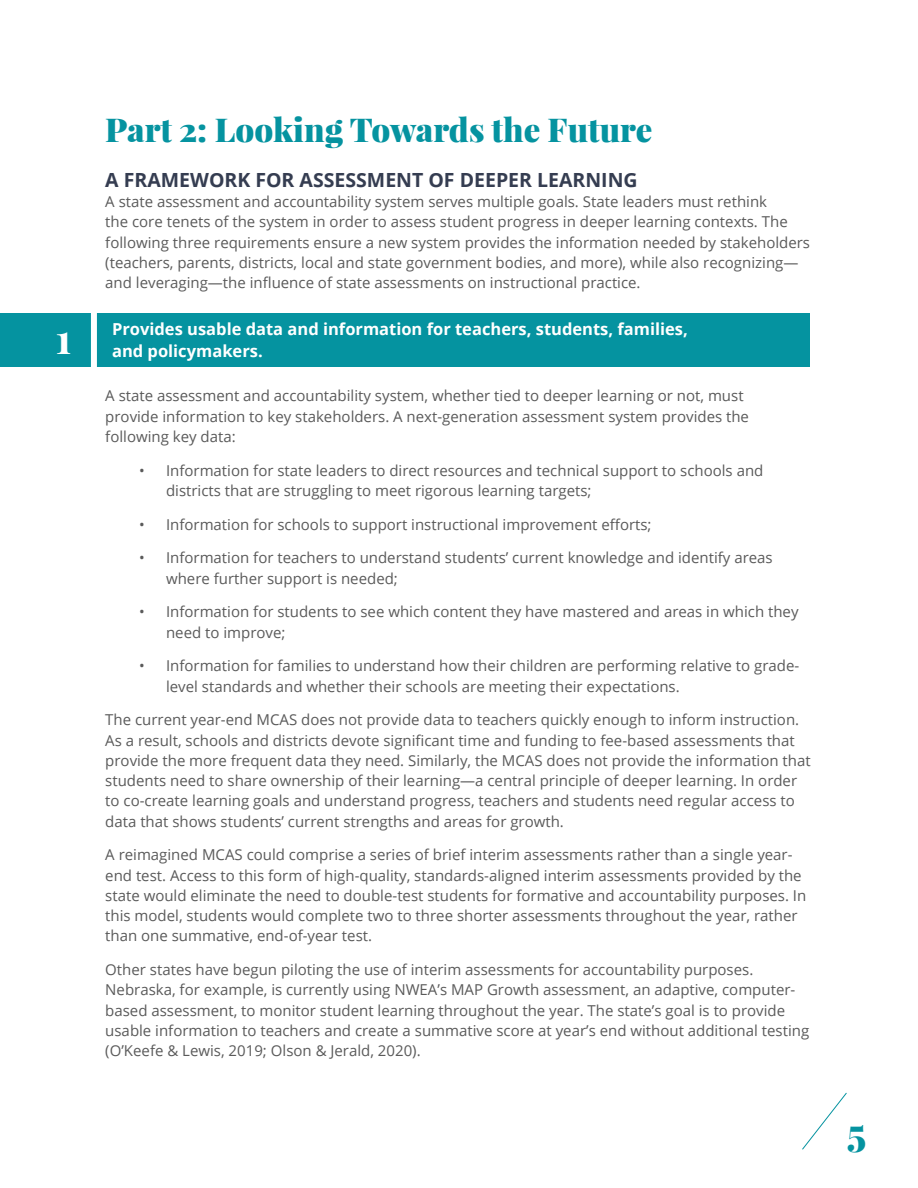
<style>
.page{position:relative;width:918px;height:1188px;background:#fff}
.page>*{position:absolute;margin:0;border:0;box-sizing:border-box;transform-origin:0 0}
.t1{font:700 42px "Playfair Display";color:#fff}
.t2{font:900 36px "Playfair Display";color:#0593a0}
.t3{font:900 33px "Playfair Display";color:#0593a0}
.t4{font:700 19.5px "Open Sans";color:#353d51}
.t5{font:700 16.5px/22.5px "Open Sans";color:#fff}
.t6{font:15px/20.2px "Open Sans";color:#5a5a5a}
</style>
<div class="page">
<div style="left:0;top:313px;width:810px;height:54px;background:#0593a0"></div>
<svg style="left:802px;top:1092px;width:45px;height:58px"></svg>
<div style="left:91px;top:311px;width:6px;height:69px;background:#fff"></div>
<h1 class="t1" style="left:55px;top:312px;width:18px">1</h1>
<h3 class="t3" style="left:105px;top:108px;width:549px">Part 2: Looking Towards the Future</h3>
<h3 class="t4" style="left:105px;top:166px;width:534px">A FRAMEWORK FOR ASSESSMENT OF DEEPER LEARNING</h3>
<p class="t6" style="left:105px;top:191px;width:706px">A state assessment and accountability system serves multiple goals. State leaders must rethink<br>the core tenets of the system in order to assess student progress in deeper learning contexts. The following three requirements ensure a new system provides the information needed by stakeholders (teachers, parents, districts, local and state government bodies, and more), while also recognizing— and leveraging—the influence of state assessments on instructional practice.</p>
<p class="t5" style="left:112px;top:317px;width:577px">Provides usable data and information for teachers, students, families, and policymakers.</p>
<p class="t6" style="left:105px;top:386px;width:645px">A state assessment and accountability system, whether tied to deeper learning or not, must provide information to key stakeholders. A next-generation assessment system provides the following key data:</p>
<p class="t6" style="left:166px;top:460px;width:599px;text-indent:-27px">• Information for state leaders to direct resources and technical support to schools and districts that are struggling to meet rigorous learning targets;</p>
<p class="t6" style="left:139px;top:514px;width:514px">• Information for schools to support instructional improvement efforts;</p>
<p class="t6" style="left:166px;top:548px;width:608px;text-indent:-27px">• Information for teachers to understand students’ current knowledge and identify areas where further support is needed;</p>
<p class="t6" style="left:166px;top:602px;width:634px;text-indent:-27px">• Information for students to see which content they have mastered and areas in which they need to improve;</p>
<p class="t6" style="left:166px;top:656px;width:635px;text-indent:-27px">• Information for families to understand how their children are performing relative to grade&shy;level standards and whether their schools are meeting their expectations.</p>
<p class="t6" style="left:105px;top:710px;width:707px">The current year-end MCAS does not provide data to teachers quickly enough to inform instruction.<br>As a result, schools and districts devote significant time and funding to fee-based assessments that provide the more frequent data they need. Similarly, the MCAS does not provide the information that students need to share ownership of their learning—a central principle of deeper learning. In order to co-create learning goals and understand progress, teachers and students need regular access to data that shows students’ current strengths and areas for growth.</p>
<p class="t6" style="left:105px;top:845px;width:703px">A reimagined MCAS could comprise a series of brief interim assessments rather than a single year&shy;end test. Access to this form of high-quality, standards-aligned interim assessments provided by the state would eliminate the need to double-test students for formative and accountability purposes. In this model, students would complete two to three shorter assessments throughout the year, rather than one summative, end-of-year test.</p>
<p class="t6" style="left:105px;top:959px;width:705px">Other states have begun piloting the use of interim assessments for accountability purposes.<br>Nebraska, for example, is currently using NWEA’s MAP Growth assessment, an adaptive, computer&shy;based assessment, to monitor student learning throughout the year. The state’s goal is to provide usable information to teachers and create a summative score at year’s end without additional testing (O’Keefe &amp; Lewis, 2019; Olson &amp; Jerald, 2020).</p>
<h2 class="t2" style="left:847px;top:1115px;width:21px">5</h2>
</div>
